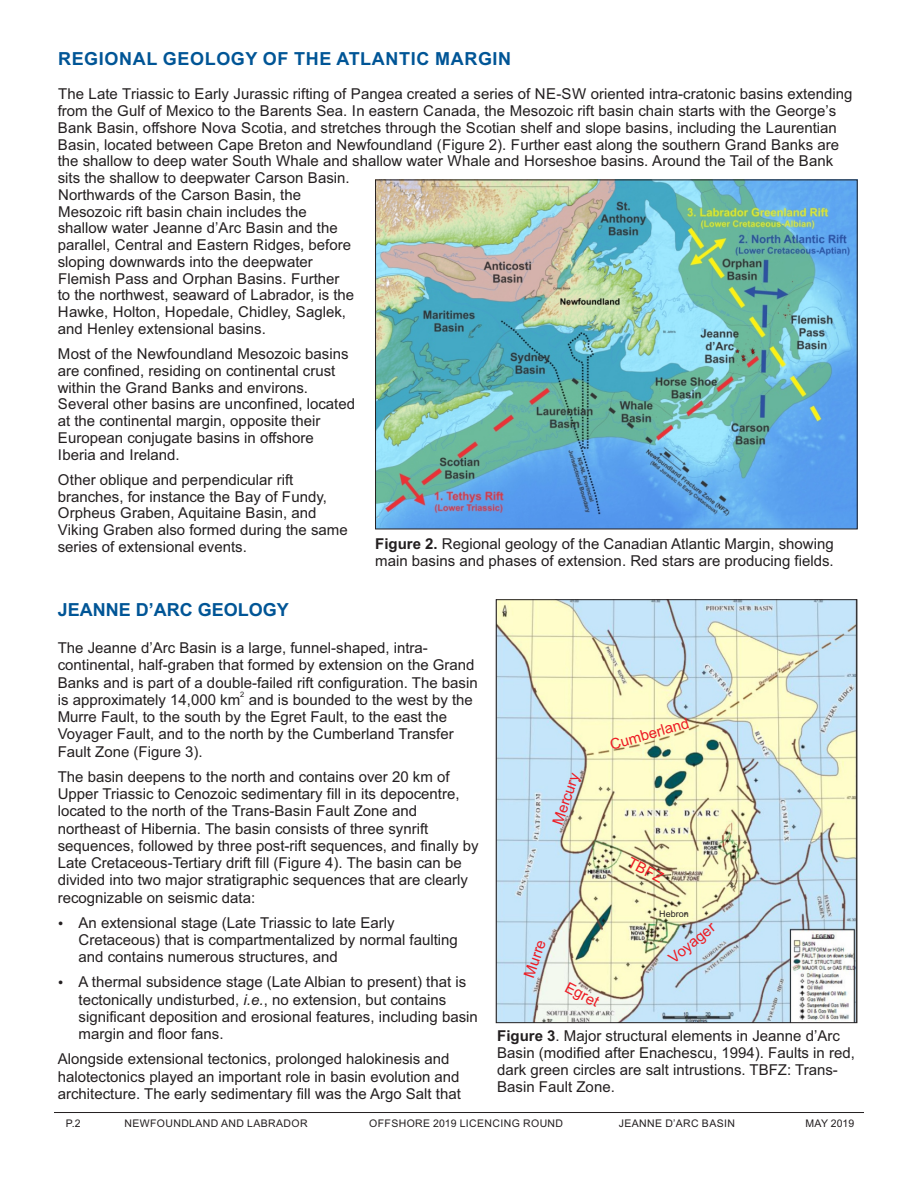
<style>
.page{position:relative;width:918px;height:1188px;background:#fff}
.page>*{position:absolute;margin:0;border:0;box-sizing:border-box;transform-origin:0 0}
.t1{font:700 18px "Arial";letter-spacing:.035em;color:#005596}
.t2{font:700 18px "Arial";color:#005596}
.t3{font:15px/16.8px "Arial";color:#231f20}
.t4{font:15px "Arial";color:#ed1c24}
.t5{font:10.5px "Arial";letter-spacing:.035em;color:#231f20}
.t6{font:9px "Arial";color:#231f20}
.t7{font:7.5px "Arial";color:#231f20}
.s1{font-weight:700}
.s2{font-style:italic}
</style>
<div class="page">
<img style="left:377px;top:182px;width:479px;height:345px">
<hr style="left:54px;top:1112px;width:810px;height:1px;background:#231f20">
<img style="left:498px;top:601px;width:357px;height:420px">
<div style="left:496px;top:599px;width:361px;height:424px;border:1px solid #231f20"></div>
<p class="t1" style="left:58px;top:52px;width:455px">REGIONAL GEOLOGY OF THE ATLANTIC MARGIN</p>
<p class="t3" style="left:58px;top:87px;width:796px">The Late Triassic to Early Jurassic rifting of Pangea created a series of NE-SW oriented intra-cratonic basins extending from the Gulf of Mexico to the Barents Sea. In eastern Canada, the Mesozoic rift basin chain starts with the George’s Bank Basin, offshore Nova Scotia, and stretches through the Scotian shelf and slope basins, including the Laurentian Basin, located between Cape Breton and Newfoundland (Figure 2). Further east along the southern Grand Banks are the shallow to deep water South Whale and shallow water Whale and Horseshoe basins. Around the Tail of the Bank sits the shallow to deepwater Carson Basin.</p>
<p class="t3" style="left:58px;top:188px;width:298px">Northwards of the Carson Basin, the Mesozoic rift basin chain includes the shallow water Jeanne d’Arc Basin and the parallel, Central and Eastern Ridges, before sloping downwards into the deepwater Flemish Pass and Orphan Basins. Further to the northwest, seaward of Labrador, is the Hawke, Holton, Hopedale, Chidley, Saglek, and Henley extensional basins.</p>
<p class="t3" style="left:58px;top:347px;width:299px">Most of the Newfoundland Mesozoic basins are confined, residing on continental crust within the Grand Banks and environs.<br>Several other basins are unconfined, located at the continental margin, opposite their European conjugate basins in offshore Iberia and Ireland.</p>
<p class="t3" style="left:58px;top:472px;width:292px">Other oblique and perpendicular rift branches, for instance the Bay of Fundy, Orpheus Graben, Aquitaine Basin, and Viking Graben also formed during the same series of extensional events.</p>
<p class="t3" style="left:375px;top:537px;width:460px"><span class="s1">Figure 2.</span> Regional geology of the Canadian Atlantic Margin, showing main basins and phases of extension. Red stars are producing fields.</p>
<p class="t2" style="left:58px;top:603px;width:233px">JEANNE D’ARC GEOLOGY</p>
<p class="t3" style="left:58px;top:641px;width:421px;line-height:17.2px">The Jeanne d’Arc Basin is a large, funnel-shaped, intra&shy;continental, half-graben that formed by extension on the Grand<br>Banks and is part of a double-failed rift configuration. The basin</p>
<p class="t7" style="left:240px;top:692px;width:6px">2</p>
<p class="t3" style="left:58px;top:692px;width:417px;line-height:17.2px">is approximately 14,000 km and is bounded to the west by the Murre Fault, to the south by the Egret Fault, to the east the Voyager Fault, and to the north by the Cumberland Transfer Fault Zone (Figure 3).</p>
<p class="t3" style="left:58px;top:769px;width:423px;line-height:17.2px">The basin deepens to the north and contains over 20 km of Upper Triassic to Cenozoic sedimentary fill in its depocentre, located to the north of the Trans-Basin Fault Zone and northeast of Hibernia. The basin consists of three synrift sequences, followed by three post-rift sequences, and finally by Late Cretaceous-Tertiary drift fill (Figure 4). The basin can be divided into two major stratigraphic sequences that are clearly recognizable on seismic data:</p>
<p class="t3" style="left:79px;top:915px;width:381px;line-height:17.2px">An extensional stage (Late Triassic to late Early<br>Cretaceous) that is compartmentalized by normal faulting and contains numerous structures, and</p>
<p class="t3" style="left:79px;top:975px;width:401px;line-height:17.2px">A thermal subsidence stage (Late Albian to present) that is tectonically undisturbed, <span class="s2">i.e.</span>, no extension, but contains significant deposition and erosional features, including basin margin and floor fans.</p>
<p class="t3" style="left:58px;top:1052px;width:405px;line-height:17.2px">Alongside extensional tectonics, prolonged halokinesis and halotectonics played an important role in basin evolution and architecture. The early sedimentary fill was the Argo Salt that</p>
<p class="t4" style="left:552px;top:822px;width:56px;rotate:-71deg">Mercury</p>
<p class="t4" style="left:609px;top:739px;width:83px;rotate:-16deg">Cumberland</p>
<p class="t4" style="left:523px;top:975px;width:41px;rotate:-71deg">Murre</p>
<p class="t4" style="left:569px;top:981px;width:37px;rotate:27deg">Egret</p>
<p class="t4" style="left:631px;top:856px;width:39px;rotate:27deg">TBFZ</p>
<p class="t6" style="left:659px;top:910px;width:31px">Hebron</p>
<p class="t4" style="left:667px;top:955px;width:57px;rotate:-39deg">Voyager</p>
<p class="t3" style="left:497px;top:1029px;width:359px"><span class="s1">Figure 3</span>. Major structural elements in Jeanne d’Arc Basin (modified after Enachescu, 1994). Faults in red, dark green circles are salt intrustions. TBFZ: Trans-Basin Fault Zone.</p>
<p class="t5" style="left:66px;top:1120px;width:16px">P.2</p>
<p class="t5" style="left:125px;top:1120px;width:185px">NEWFOUNDLAND AND LABRADOR</p>
<p class="t5" style="left:369px;top:1120px;width:195px">OFFSHORE 2019 LICENCING ROUND</p>
<p class="t5" style="left:619px;top:1120px;width:118px">JEANNE D’ARC BASIN</p>
<p class="t5" style="left:805px;top:1120px;width:50px">MAY 2019</p>
</div>
